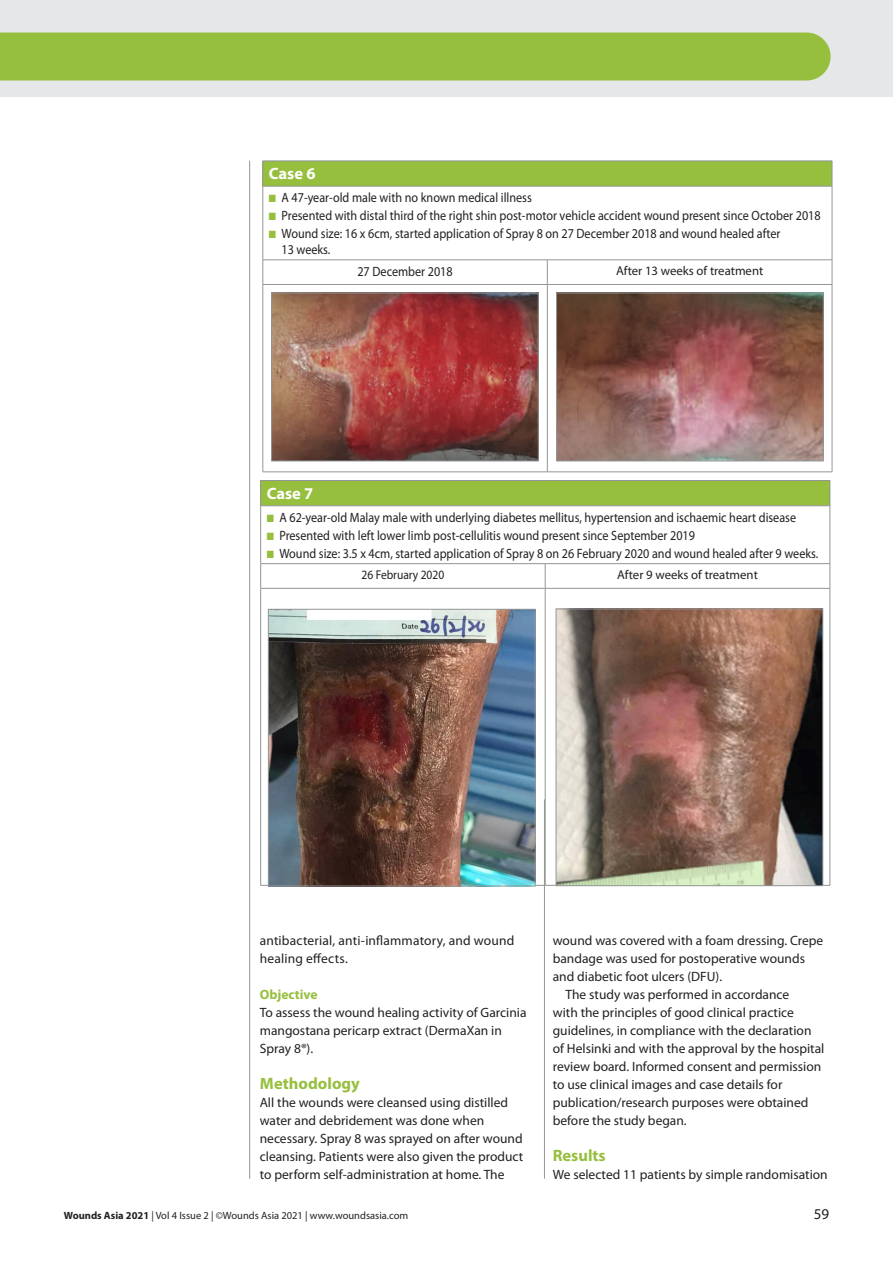
<style>
.page{position:relative;width:893px;height:1263px;background:#fff}
.page>*{position:absolute;margin:0;border:0;box-sizing:border-box;transform-origin:0 0}
.A_HEAD_CROSSHEAD_CA{font:700 16.5px "Myriad Pro";color:#96bf3d}
.PAGE_POINTS_PAPERS{font:700 16.5px "Myriad Pro";color:#fff}
.A-HEAD_CROSS_HEAD{font:700 16.5px "Myriad Pro";color:#96bf3d}
.t1{font:15px "Myriad Pro";color:#231f20}
.BODY_INDENT{font:13.5px/18px "Myriad Pro";color:#231f20}
.BODY_INDENT-2{font:13.5px/15.8px "Myriad Pro";color:#231f20;scale:.9 1}
.BODY{font:13.5px/18px "Myriad Pro";color:#231f20}
.TABLE_TEXT{font:13.5px "Myriad Pro";color:#231f20;scale:.9 1}
.B_HEAD{font:700 13.5px "Myriad Pro";color:#96bf3d}
.PAGE_POINTS_PAPERS-2{font:12.75px "Myriad Pro";color:#231f20}
.TABLE_TEXT-2{font:12.75px "Myriad Pro";color:#231f20;scale:.9 1}
.t2{font:10.5px "Myriad Pro";color:#231f20}
.s1{color:#96bf3d}
.s2{font-weight:700}
</style>
<div class="page">
<div style="left:0;top:0;width:893px;height:97px;background:#e6e7e9"></div>
<div style="left:0;top:33px;width:831px;height:48px;background:#96bf3d"></div>
<hr style="left:249px;top:161px;width:1px;height:1018px;background:#939598">
<hr style="left:544px;top:799px;width:1px;height:380px;background:#939598">
<div style="left:263px;top:161px;width:569px;height:25px;background:#96bf3d"></div>
<svg style="left:264px;top:187px;width:568px;height:97px"></svg>
<hr style="left:263px;top:161px;width:284px;height:1px;background:#939598">
<svg style="left:263px;top:161px;width:1px;height:25px"></svg>
<hr style="left:547px;top:161px;width:285px;height:1px;background:#939598">
<svg style="left:832px;top:161px;width:1px;height:25px"></svg>
<hr style="left:263px;top:186px;width:284px;height:1px;background:#939598">
<hr style="left:263px;top:186px;width:1px;height:74px;background:#939598">
<hr style="left:547px;top:186px;width:285px;height:1px;background:#939598">
<hr style="left:832px;top:186px;width:1px;height:74px;background:#939598">
<hr style="left:263px;top:260px;width:284px;height:1px;background:#939598">
<svg style="left:263px;top:260px;width:1px;height:24px"></svg>
<hr style="left:547px;top:260px;width:285px;height:1px;background:#939598">
<svg style="left:547px;top:260px;width:1px;height:24px"></svg>
<svg style="left:832px;top:260px;width:1px;height:24px"></svg>
<hr style="left:263px;top:284px;width:284px;height:1px;background:#939598">
<hr style="left:263px;top:285px;width:1px;height:187px;background:#939598">
<hr style="left:547px;top:284px;width:285px;height:1px;background:#939598">
<hr style="left:547px;top:285px;width:1px;height:187px;background:#939598">
<hr style="left:832px;top:285px;width:1px;height:187px;background:#939598">
<hr style="left:263px;top:472px;width:284px;height:1px;background:#939598">
<hr style="left:547px;top:472px;width:285px;height:1px;background:#939598">
<img style="left:558px;top:295px;width:263px;height:164px">
<div style="left:556px;top:293px;width:267px;height:168px;border:1px solid #939598"></div>
<img style="left:273px;top:295px;width:263px;height:164px">
<div style="left:271px;top:293px;width:267px;height:168px;border:1px solid #939598"></div>
<div style="left:261px;top:480px;width:569px;height:26px;background:#96bf3d"></div>
<svg style="left:261px;top:506px;width:569px;height:82px"></svg>
<hr style="left:260px;top:480px;width:285px;height:1px;background:#939598">
<svg style="left:260px;top:481px;width:1px;height:24px"></svg>
<hr style="left:545px;top:480px;width:285px;height:1px;background:#939598">
<svg style="left:830px;top:481px;width:1px;height:25px"></svg>
<hr style="left:260px;top:505px;width:285px;height:1px;background:#939598">
<hr style="left:260px;top:506px;width:1px;height:57px;background:#939598">
<hr style="left:545px;top:505px;width:285px;height:1px;background:#939598">
<hr style="left:830px;top:506px;width:1px;height:57px;background:#939598">
<hr style="left:260px;top:563px;width:285px;height:1px;background:#939598">
<svg style="left:260px;top:564px;width:1px;height:24px"></svg>
<hr style="left:545px;top:563px;width:285px;height:1px;background:#939598">
<svg style="left:545px;top:564px;width:1px;height:24px"></svg>
<svg style="left:830px;top:564px;width:1px;height:24px"></svg>
<hr style="left:260px;top:588px;width:285px;height:1px;background:#939598">
<hr style="left:260px;top:588px;width:1px;height:297px;background:#939598">
<hr style="left:545px;top:588px;width:285px;height:1px;background:#939598">
<hr style="left:545px;top:588px;width:1px;height:297px;background:#939598">
<hr style="left:830px;top:588px;width:1px;height:297px;background:#939598">
<hr style="left:260px;top:885px;width:285px;height:1px;background:#939598">
<hr style="left:545px;top:885px;width:285px;height:1px;background:#939598">
<img style="left:558px;top:611px;width:263px;height:273px">
<div style="left:556px;top:609px;width:267px;height:277px;border:1px solid #939598"></div>
<img style="left:270px;top:611px;width:263px;height:273px">
<div style="left:268px;top:609px;width:267px;height:277px;border:1px solid #939598"></div>
<p class="PAGE_POINTS_PAPERS" style="left:269px;top:163px;width:48px">Case 6</p>
<p class="BODY_INDENT-2" style="left:269px;top:190px;width:294px"><span class="s1">■</span> A 47-year-old male with no known medical illness</p>
<p class="BODY_INDENT-2" style="left:269px;top:208px;width:615px"><span class="s1">■</span> Presented with distal third of the right shin post-motor vehicle accident wound present since October 2018</p>
<p class="BODY_INDENT-2" style="left:282px;top:225px;width:556px;text-indent:-13px"><span class="s1">■</span> Wound size: 16 x 6cm, started application of Spray 8 on 27 December 2018 and wound healed after<br>13 weeks.</p>
<p class="TABLE_TEXT" style="left:357px;top:263px;width:107px">27 December 2018</p>
<p class="PAGE_POINTS_PAPERS-2" style="left:616px;top:263px;width:149px">After 13 weeks of treatment</p>
<p class="PAGE_POINTS_PAPERS" style="left:267px;top:482px;width:48px">Case 7</p>
<p class="BODY_INDENT-2" style="left:267px;top:509px;width:590px"><span class="s1">■</span> A 62-year-old Malay male with underlying diabetes mellitus, hypertension and ischaemic heart disease</p>
<p class="BODY_INDENT-2" style="left:267px;top:527px;width:477px"><span class="s1">■</span> Presented with left lower limb post-cellulitis wound present since September 2019</p>
<p class="BODY_INDENT-2" style="left:267px;top:545px;width:614px"><span class="s1">■</span> Wound size: 3.5 x 4cm, started application of Spray 8 on 26 February 2020 and wound healed after 9 weeks.</p>
<p class="TABLE_TEXT-2" style="left:362px;top:567px;width:93px">26 February 2020</p>
<p class="PAGE_POINTS_PAPERS-2" style="left:617px;top:567px;width:142px">After 9 weeks of treatment</p>
<p class="BODY" style="left:260px;top:931px;width:256px">antibacterial, anti-inflammatory, and wound healing effects.</p>
<p class="B_HEAD" style="left:260px;top:985px;width:59px">Objective</p>
<p class="BODY" style="left:260px;top:1003px;width:268px">To assess the wound healing activity of Garcinia mangostana pericarp extract (DermaXan in<br>Spray 8®).</p>
<p class="A_HEAD_CROSSHEAD_CA" style="left:260px;top:1072px;width:101px">Methodology</p>
<p class="BODY_INDENT" style="left:260px;top:1093px;width:265px">All the wounds were cleansed using distilled water and debridement was done when necessary. Spray 8 was sprayed on after wound cleansing. Patients were also given the product to perform self-administration at home. The</p>
<p class="BODY_INDENT" style="left:553px;top:931px;width:272px">wound was covered with a foam dressing. Crepe bandage was used for postoperative wounds and diabetic foot ulcers (DFU).</p>
<p class="BODY_INDENT" style="left:553px;top:985px;width:273px;text-indent:13px">The study was performed in accordance<br>with the principles of good clinical practice guidelines, in compliance with the declaration of Helsinki and with the approval by the hospital review board. Informed consent and permission to use clinical images and case details for publication/research purposes were obtained before the study began.</p>
<p class="A-HEAD_CROSS_HEAD" style="left:553px;top:1144px;width:55px">Results</p>
<p class="BODY_INDENT" style="left:553px;top:1165px;width:276px">We selected 11 patients by simple randomisation</p>
<p class="t2" style="left:64px;top:1208px;width:346px"><span class="s2">Wounds Asia 2021</span> | Vol 4 Issue 2 | ©Wounds Asia 2021 | www.woundsasia.com</p>
<p class="t1" style="left:814px;top:1204px;width:17px">59</p>
</div>
